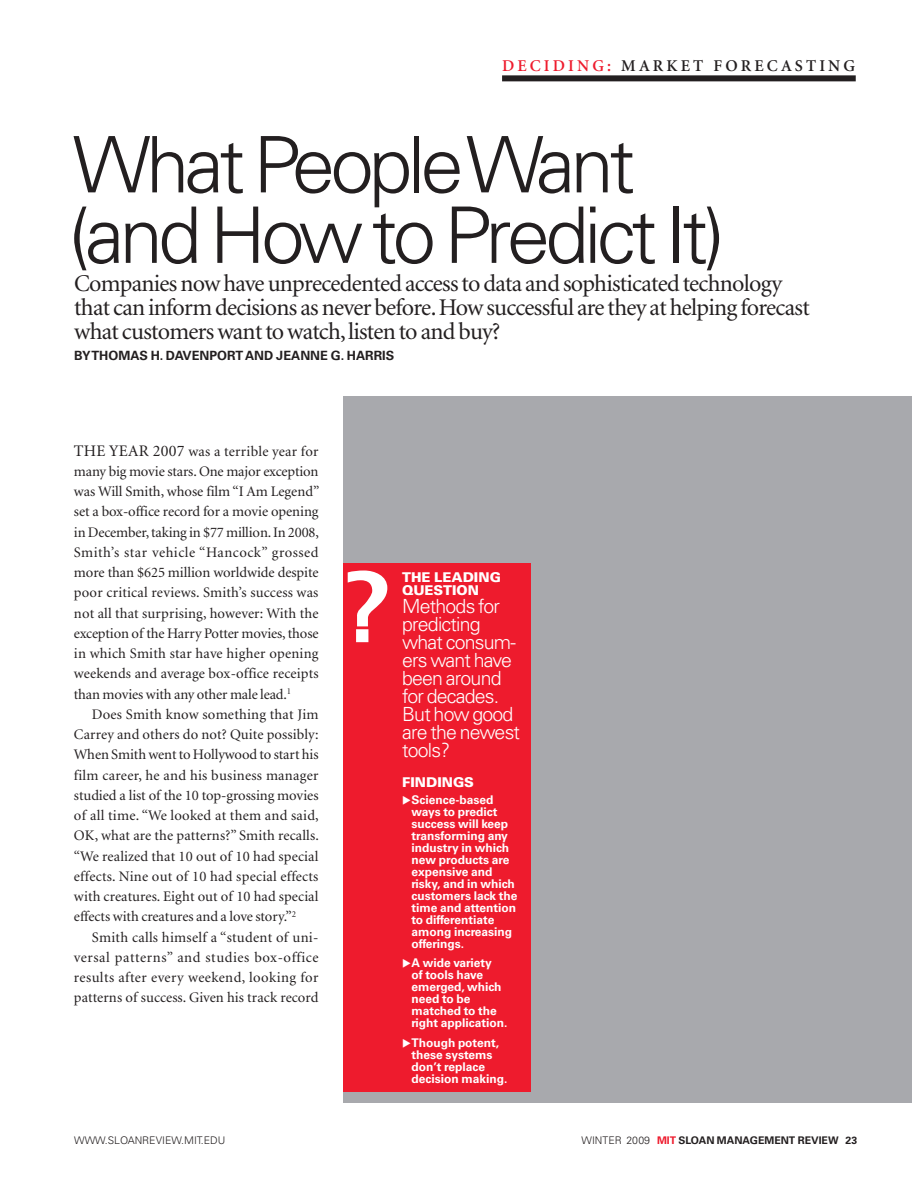
<style>
.page{position:relative;width:918px;height:1188px;background:#fff}
.page>*{position:absolute;margin:0;border:0;box-sizing:border-box;transform-origin:0 0}
.t1{font:300 78px/70.5px "Univers";letter-spacing:-.06em;color:#231f20}
.t2{font:24px/24px "Minion";letter-spacing:-.03em;color:#231f20}
.t3{font:300 19.5px/18px "Univers";letter-spacing:-.04em;color:#fff}
.t4{font:600 16.5px "Minion";letter-spacing:.19em;color:#231f20}
.t5{font:14.7px/20.2px "Minion";letter-spacing:.005em;color:#231f20;text-align:justify}
.t6{font:900 13.5px/13.5px "Univers";color:#fff}
.t7{font:700 12.75px "Univers";color:#231f20}
.t8{font:700 12px/12px "Univers";color:#fff}
.t9{font:700 10.5px "Univers";color:#231f20}
.t10{font:300 10.5px "Univers";color:#231f20}
.s1{color:#ee1b2d}
.s2{font-size:16.2px}
.s3{font-weight:300}
</style>
<div class="page">
<div style="left:343px;top:396px;width:568px;height:707px;background:#a8a9ad"></div>
<div style="left:343px;top:563px;width:188px;height:529px;background:#ee1b2d"></div>
<div style="left:502px;top:75px;width:354px;height:6px;background:#231f20"></div>
<svg style="left:348px;top:571px;width:39px;height:71px"></svg>
<p class="t4" style="left:502px;top:59px;width:355px"><span class="s1">DECIDING:</span> MARKET FORECASTING</p>
<h1 class="t1" style="left:68px;top:137px;width:658px">What People Want (and How to Predict It)</h1>
<h2 class="t2" style="left:74px;top:274px;width:737px">Companies now have unprecedented access to data and sophisticated technology that can inform decisions as never before. How successful are they at helping forecast what customers want to watch, listen to and buy?</h2>
<p class="t7" style="left:74px;top:350px;width:322px">BY THOMAS H. DAVENPORT AND JEANNE G. HARRIS</p>
<p class="t5" style="left:74px;top:442px;width:247px"><span class="s2">THE YEAR 2007</span> was a terrible year for many big movie stars. One major exception was Will Smith, whose film “I Am Legend” set a box-office record for a movie opening in December, taking in $77 million. In 2008, Smith’s star vehicle “Hancock” grossed more than $625 million worldwide despite poor critical reviews. Smith’s success was not all that surprising, however: With the exception of the Harry Potter movies, those in which Smith star have higher opening weekends and average box-office receipts than movies with any other male lead.<sup>1</sup></p>
<p class="t5" style="left:74px;top:705px;width:246px;text-indent:18px">Does Smith know something that Jim Carrey and others do not? Quite possibly:<br>When Smith went to Hollywood to start his film career, he and his business manager studied a list of the 10 top-grossing movies of all time. “We looked at them and said, OK, what are the patterns?” Smith recalls. “We realized that 10 out of 10 had special effects. Nine out of 10 had special effects with creatures. Eight out of 10 had special effects with creatures and a love story.”<sup>2</sup></p>
<p class="t5" style="left:74px;top:928px;width:246px;text-indent:18px">Smith calls himself a “student of uni&shy;versal patterns” and studies box-office results after every weekend, looking for patterns of success. Given his track record</p>
<p class="t10" style="left:74px;top:1137px;width:153px">WWW.SLOANREVIEW.MIT.EDU</p>
<p class="t6" style="left:402px;top:571px;width:100px">THE LEADING<br>QUESTION</p>
<h3 class="t3" style="left:402px;top:599px;width:120px">Methods for predicting what consum&shy;ers want have been around for decades.<br>But how good are the newest tools?</h3>
<p class="t6" style="left:402px;top:777px;width:73px">FINDINGS</p>
<p class="t8" style="left:411px;top:794px;width:108px;text-indent:-9px">◆ Science-based ways to predict success will keep transforming any industry in which new products are expensive and risky, and in which customers lack the time and attention to differentiate among increasing offerings.</p>
<p class="t8" style="left:411px;top:958px;width:98px;text-indent:-9px">◆ A wide variety<br>of tools have emerged, which need to be matched to the right application.</p>
<p class="t8" style="left:411px;top:1037px;width:98px;text-indent:-9px">◆ Though potent, these systems don’t replace decision making.</p>
<p class="t9" style="left:582px;top:1137px;width:277px"><span class="s3">WINTER 2009</span> <span class="s1">MIT</span> SLOAN MANAGEMENT REVIEW 23</p>
</div>
